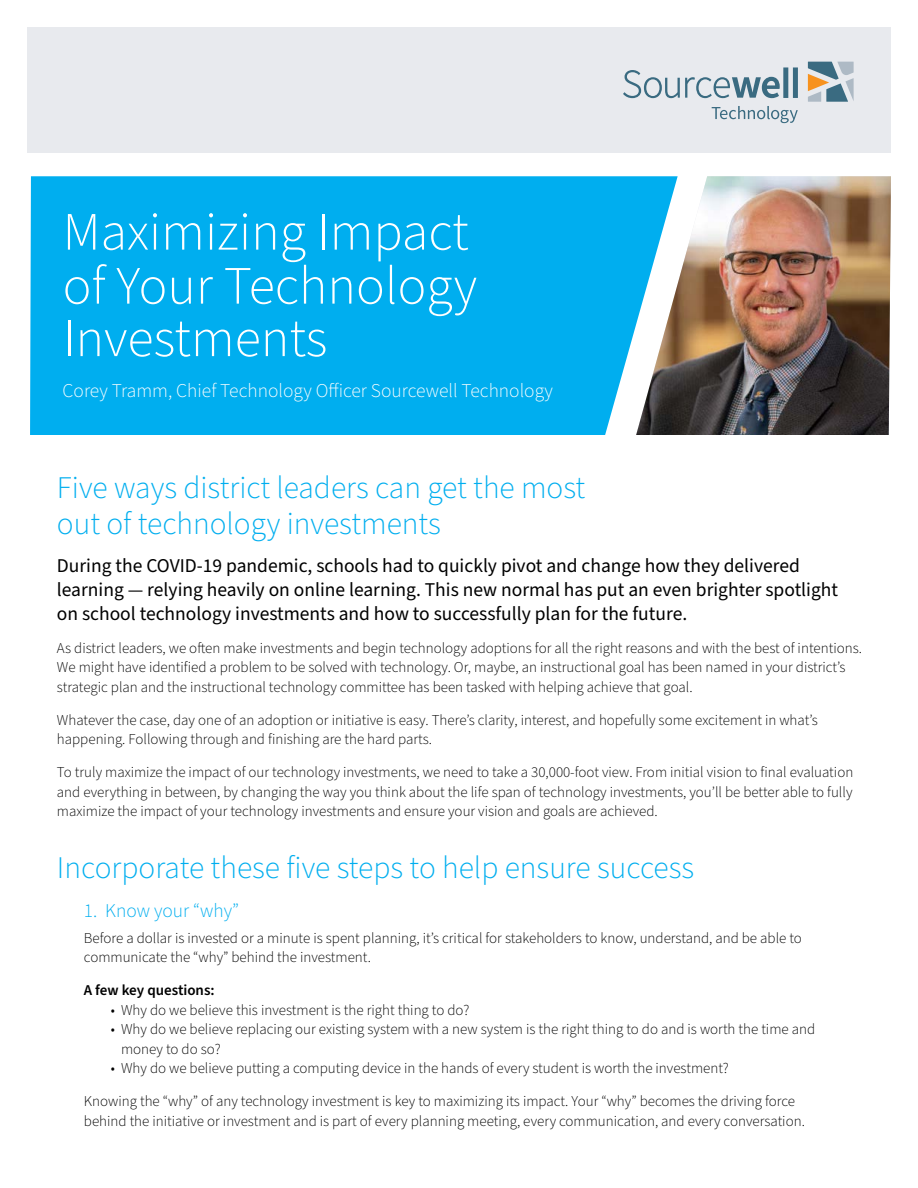
<style>
.page{position:relative;width:918px;height:1188px;background:#fff}
.page>*{position:absolute;margin:0;border:0;box-sizing:border-box;transform-origin:0 0}
.t1{font:300 54px/53.2px "Source Sans Pro";color:#fff}
.t2{font:300 31.5px/36px "Source Sans Pro";color:#00aeef}
.t3{font:19.5px/24px "Source Sans Pro";color:#000}
.t4{font:300 19.5px "Source Sans Pro";color:#fff}
.t5{font:300 19.5px "Source Sans Pro";color:#00aeef}
.t6{font:300 15px/19.5px "Source Sans Pro";color:#000}
.t7{font:600 15px "Source Sans Pro";color:#000}
</style>
<div class="page">
<div style="left:30px;top:176px;width:596px;height:259px;background:#00aeef"></div>
<svg style="left:626px;top:176px;width:9px;height:184px;background:#15b4f0"></svg>
<img style="left:635px;top:176px;width:256px;height:259px">
<div style="left:27px;top:27px;width:864px;height:126px;background:#e8eaee"></div>
<svg style="left:808px;top:62px;width:46px;height:40px"></svg>
<svg style="left:623px;top:67px;width:175px;height:56px"></svg>
<h1 class="t1" style="left:63px;top:207px;width:416px">Maximizing Impact of Your Technology<br>Investments</h1>
<h3 class="t4" style="left:63px;top:377px;width:492px">Corey Tramm, Chief Technology Officer Sourcewell Technology</h3>
<h2 class="t2" style="left:57px;top:471px;width:530px">Five ways district leaders can get the most out of technology investments</h2>
<p class="t3" style="left:57px;top:554px;width:783px">During the COVID-19 pandemic, schools had to quickly pivot and change how they delivered learning — relying heavily on online learning. This new normal has put an even brighter spotlight on school technology investments and how to successfully plan for the future.</p>
<p class="t6" style="left:57px;top:638px;width:807px">As district leaders, we often make investments and begin technology adoptions for all the right reasons and with the best of intentions.<br>We might have identified a problem to be solved with technology. Or, maybe, an instructional goal has been named in your district’s strategic plan and the instructional technology committee has been tasked with helping achieve that goal.</p>
<p class="t6" style="left:57px;top:710px;width:762px">Whatever the case, day one of an adoption or initiative is easy. There’s clarity, interest, and hopefully some excitement in what’s happening. Following through and finishing are the hard parts.</p>
<p class="t6" style="left:57px;top:763px;width:798px;text-align:justify">To truly maximize the impact of our technology investments, we need to take a 30,000-foot view. From initial vision to final evaluation and everything in between, by changing the way you think about the life span of technology investments, you’ll be better able to fully maximize the impact of your technology investments and ensure your vision and goals are achieved.</p>
<h2 class="t2" style="left:57px;top:850px;width:639px">Incorporate these five steps to help ensure success</h2>
<h3 class="t5" style="left:84px;top:897px;width:157px">1. Know your “why”</h3>
<p class="t6" style="left:84px;top:929px;width:719px">Before a dollar is invested or a minute is spent planning, it’s critical for stakeholders to know, understand, and be able to communicate the “why” behind the investment.</p>
<p class="t7" style="left:84px;top:980px;width:132px">A few key questions:</p>
<p class="t6" style="left:111px;top:1001px;width:360px">• Why do we believe this investment is the right thing to do?</p>
<p class="t6" style="left:121px;top:1020px;width:696px;text-indent:-10px">• Why do we believe replacing our existing system with a new system is the right thing to do and is worth the time and money to do so?</p>
<p class="t6" style="left:111px;top:1059px;width:619px">• Why do we believe putting a computing device in the hands of every student is worth the investment?</p>
<p class="t6" style="left:84px;top:1092px;width:723px">Knowing the “why” of any technology investment is key to maximizing its impact. Your “why” becomes the driving force behind the initiative or investment and is part of every planning meeting, every communication, and every conversation.</p>
</div>
